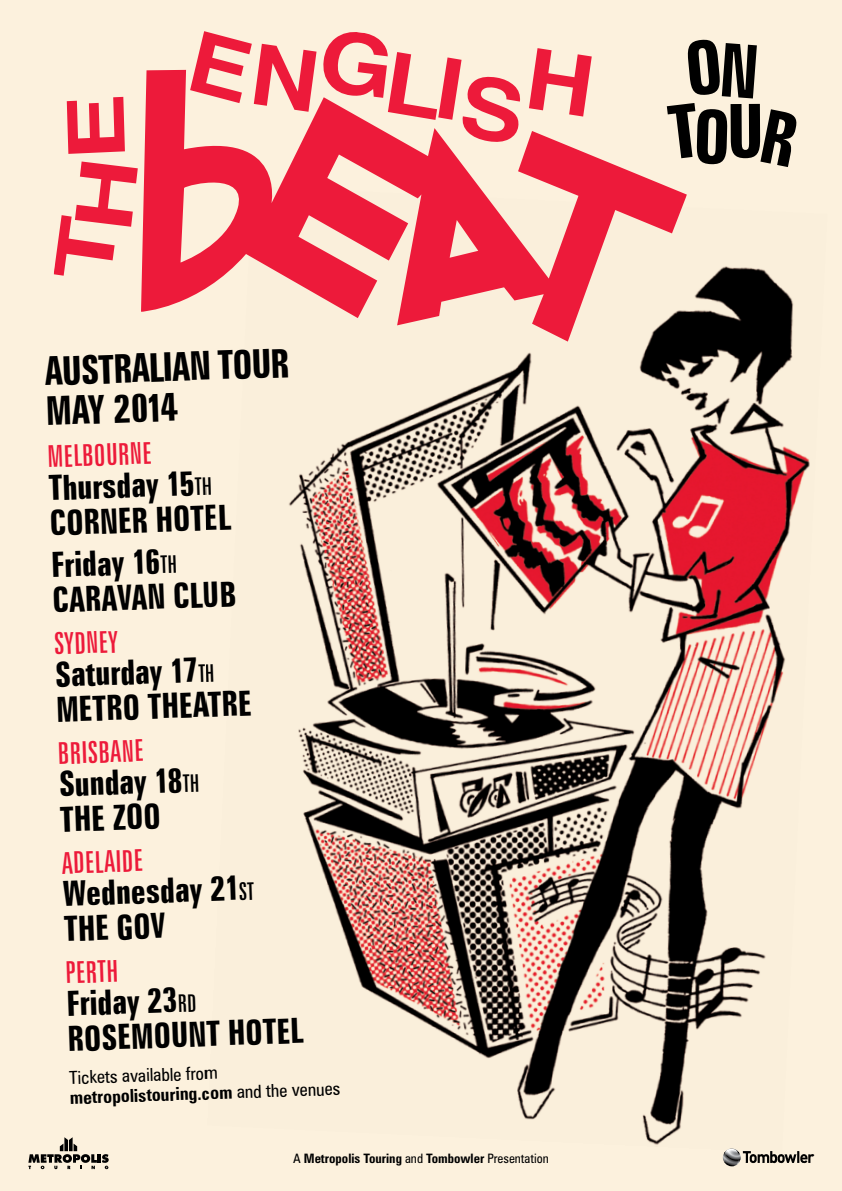
<style>
.page{position:relative;width:842px;height:1191px;background:#fcf1dd}
.page>*{position:absolute;margin:0;border:0;box-sizing:border-box;transform-origin:0 0}
.t1{font:700 extra-condensed 39.7px/39.7px "Zurich BT";color:#000}
.t2{font:700 extra-condensed 34.7px/35.3px "Zurich BT";color:#000}
.t3{font:extra-condensed 30.1px "Zurich BT";color:#ed1a3a}
.t4{font:condensed 18px/20px "Zurich BT";color:#000}
.t5{font:700 condensed 13px "Zurich BT";color:#000}
.s1{font-weight:400;font-size:24.3px}
.s2{font-weight:700}
.s3{font-weight:400}
</style>
<div class="page">
<img style="left:288px;top:266px;width:522px;height:879px">
<svg style="left:141px;top:70px;width:546px;height:271px"></svg>
<svg style="left:190px;top:31px;width:127px;height:81px"></svg>
<svg style="left:323px;top:32px;width:198px;height:111px"></svg>
<svg style="left:529px;top:48px;width:63px;height:69px"></svg>
<svg style="left:67px;top:97px;width:58px;height:57px"></svg>
<svg style="left:54px;top:161px;width:84px;height:115px"></svg>
<svg style="left:667px;top:39px;width:130px;height:128px"></svg>
<img style="left:742px;top:1151px;width:73px;height:13px">
<img style="left:723px;top:1148px;width:18px;height:18px;border-radius:50%">
<svg style="left:28px;top:1137px;width:81px;height:32px"></svg>
<p class="t1" style="left:44px;top:352px;width:247px;rotate:-2deg">AUSTRALIAN TOUR<br>MAY 2014</p>
<p class="t3" style="left:47px;top:439px;width:106px;rotate:-2deg">MELBOURNE</p>
<p class="t2" style="left:48px;top:470px;width:183px;rotate:-2deg">Thursday 15<span class="s1">TH<br></span>CORNER HOTEL</p>
<p class="t2" style="left:51px;top:547px;width:185px;rotate:-2deg">Friday 16<span class="s1">TH<br></span>CARAVAN CLUB</p>
<p class="t3" style="left:53px;top:626px;width:65px;rotate:-2deg">SYDNEY</p>
<p class="t2" style="left:54px;top:657px;width:197px;rotate:-2deg">Saturday 17<span class="s1">TH<br></span>METRO THEATRE</p>
<p class="t3" style="left:57px;top:736px;width:87px;rotate:-2deg">BRISBANE</p>
<p class="t2" style="left:58px;top:767px;width:142px;rotate:-2deg">Sunday 18<span class="s1">TH<br></span>THE ZOO</p>
<p class="t3" style="left:61px;top:846px;width:83px;rotate:-2deg">ADELAIDE</p>
<p class="t2" style="left:62px;top:876px;width:193px;rotate:-2deg">Wednesday 21<span class="s1">ST<br></span>THE GOV</p>
<p class="t3" style="left:65px;top:955px;width:54px;rotate:-2deg">PERTH</p>
<p class="t2" style="left:66px;top:986px;width:237px;rotate:-2deg">Friday 23<span class="s1">RD<br></span>ROSEMOUNT HOTEL</p>
<p class="t4" style="left:69px;top:1067px;width:272px;rotate:-2deg">Tickets available from <span class="s2">metropolistouring.com</span> and the venues</p>
<p class="t5" style="left:293px;top:1150px;width:257px"><span class="s3">A</span> Metropolis Touring <span class="s3">and</span> Tombowler <span class="s3">Presentation</span></p>
</div>
